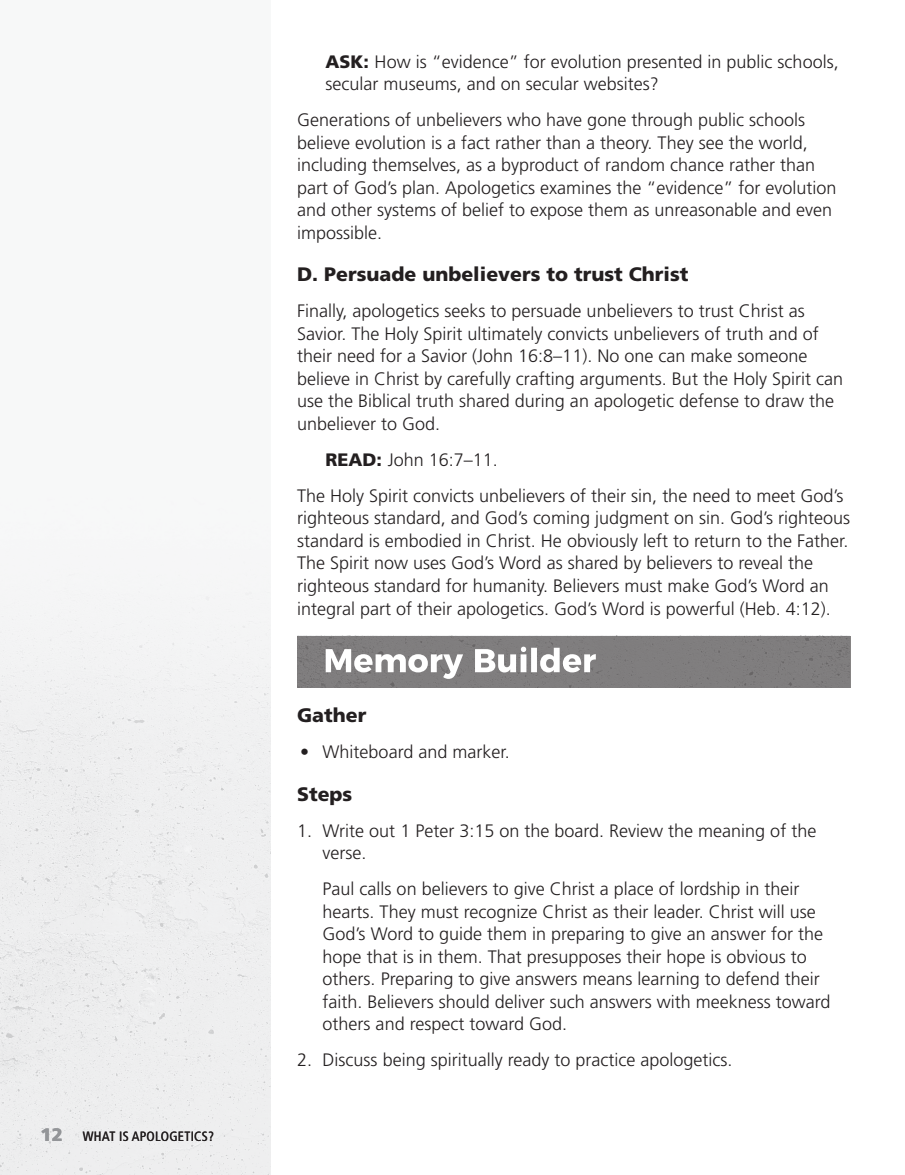
<style>
.page{position:relative;width:905px;height:1175px;background:#fff}
.page>*{position:absolute;margin:0;border:0;box-sizing:border-box;transform-origin:0 0}
.Outline_head_2{font:900 19.5px "Frutiger LT Std";color:#231f20}
.Gather_Steps{font:900 19.5px "Frutiger LT Std";color:#231f20}
.Body-NO_indent{font:300 18px/22.5px "Frutiger LT Std";color:#231f20}
.Body-indent{font:300 18px/22.5px "Frutiger LT Std";color:#231f20}
.ASK-body_indent{font:300 18px/22.5px "Frutiger LT Std";color:#231f20}
.Running_footer_LEFT{font:900 18px "Frutiger LT Std";color:#939598}
.Running_footer_LEFT-2{font:condensed 13.5px "Frutiger LT Std";letter-spacing:.02em;color:#231f20}
.s1{font-weight:900}
</style>
<div class="page">
<div style="left:0;top:549px;width:270px;height:625px;background:#eeefef"></div>
<div style="left:297px;top:636px;width:553px;height:51px;background:#7f7e7e"></div>
<svg style="left:326px;top:646px;width:270px;height:33px"></svg>
<p class="Running_footer_LEFT" style="left:40px;top:1124px;width:24px">12</p>
<p class="Running_footer_LEFT-2" style="left:83px;top:1128px;width:133px">WHAT IS APOLOGETICS?</p>
<p class="ASK-body_indent" style="left:325px;top:50px;width:514px"><span class="s1">ASK:</span> How is “evidence” for evolution presented in public schools, secular museums, and on secular websites?</p>
<p class="Body-NO_indent" style="left:297px;top:109px;width:541px">Generations of unbelievers who have gone through public schools believe evolution is a fact rather than a theory. They see the world, including themselves, as a byproduct of random chance rather than part of God’s plan. Apologetics examines the “evidence” for evolution and other systems of belief to expose them as unreasonable and even impossible.</p>
<p class="Outline_head_2" style="left:297px;top:263px;width:393px">D. Persuade unbelievers to trust Christ</p>
<p class="Body-NO_indent" style="left:297px;top:300px;width:547px">Finally, apologetics seeks to persuade unbelievers to trust Christ as Savior. The Holy Spirit ultimately convicts unbelievers of truth and of their need for a Savior (John 16:8–11). No one can make someone believe in Christ by carefully crafting arguments. But the Holy Spirit can use the Biblical truth shared during an apologetic defense to draw the unbeliever to God.</p>
<p class="ASK-body_indent" style="left:325px;top:449px;width:174px"><span class="s1">READ:</span> John 16:7–11.</p>
<p class="Body-NO_indent" style="left:297px;top:485px;width:554px">The Holy Spirit convicts unbelievers of their sin, the need to meet God’s righteous standard, and God’s coming judgment on sin. God’s righteous standard is embodied in Christ. He obviously left to return to the Father.<br>The Spirit now uses God’s Word as shared by believers to reveal the righteous standard for humanity. Believers must make God’s Word an integral part of their apologetics. God’s Word is powerful (Heb. 4:12).</p>
<p class="Gather_Steps" style="left:297px;top:703px;width:71px">Gather</p>
<p class="Body-NO_indent" style="left:300px;top:740px;width:211px">• Whiteboard and marker.</p>
<p class="Gather_Steps" style="left:297px;top:782px;width:57px">Steps</p>
<p class="Body-NO_indent" style="left:322px;top:819px;width:495px;text-indent:-26px">1. Write out 1 Peter 3:15 on the board. Review the meaning of the verse.</p>
<p class="Body-indent" style="left:322px;top:878px;width:509px">Paul calls on believers to give Christ a place of lordship in their hearts. They must recognize Christ as their leader. Christ will use God’s Word to guide them in preparing to give an answer for the hope that is in them. That presupposes their hope is obvious to others. Preparing to give answers means learning to defend their faith. Believers should deliver such answers with meekness toward others and respect toward God.</p>
<p class="Body-NO_indent" style="left:297px;top:1049px;width:437px">2. Discuss being spiritually ready to practice apologetics.</p>
</div>
